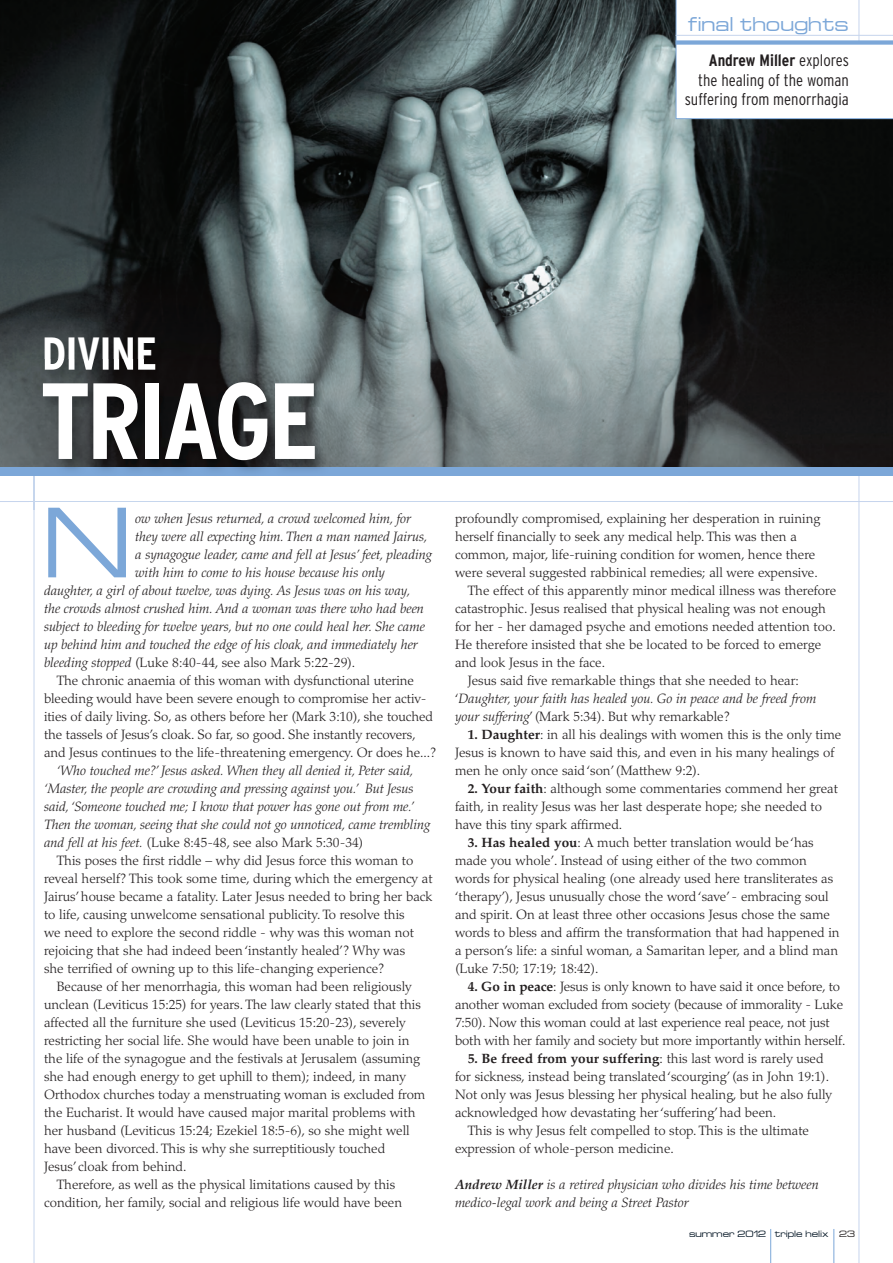
<style>
.page{position:relative;width:893px;height:1263px;background:#fff}
.page>*{position:absolute;margin:0;border:0;box-sizing:border-box;transform-origin:0 0}
.t1{font:700 condensed 108px "Interstate";letter-spacing:-.04em;color:#fff}
.t2{font:90px "Euro Technic Ext";color:#7ca7d8;scale:.9 1}
.t3{font:700 condensed 46.5px "Interstate";letter-spacing:-.02em;color:#fff}
.t4{font:18px "Euro Technic Ext";color:#7ca7d8}
.t5{font:300 condensed 16.5px/19.5px "Interstate";color:#231f20;text-align:right}
.t6{font:300 13.5px/18px "Palatino";color:#231f20}
.t7{font:italic 300 13.5px/18px "Palatino";color:#231f20}
.t8{font:700 13.5px "Palatino";color:#231f20}
.t9{font:8.25px "Euro Technic Ext";color:#001322}
.t10{font:8.25px "Euro Technic Ext";color:#231f20}
.s1{font-weight:700}
.s2{font-style:italic}
.s3{font-style:normal}
.s4{font-weight:300}
</style>
<div class="page">
<img style="left:0;top:0;width:893px;height:259px">
<img style="left:1px;top:259px;width:892px;height:208px">
<hr style="left:0;top:174px;width:1px;height:1089px;background:#e5f5fc">
<hr style="left:0;top:0;width:1px;height:140px;background:#fff">
<hr style="left:833px;top:1229px;width:1px;height:34px;background:#7ca7d8">
<hr style="left:770px;top:1229px;width:1px;height:34px;background:#7ca7d8">
<svg style="left:676px;top:0;width:217px;height:119px"></svg>
<hr style="left:858px;top:0;width:1px;height:43px;background:#c6d5ed">
<hr style="left:676px;top:35px;width:217px;height:1px;background:#c6d5ed">
<div style="left:676px;top:40px;width:217px;height:5px;background:#7ca7d8"></div>
<hr style="left:0;top:501px;width:893px;height:1px;background:#c6d5ed">
<hr style="left:858px;top:470px;width:1px;height:793px;background:#c6d5ed">
<hr style="left:34px;top:471px;width:1px;height:792px;background:#c6d5ed">
<div style="left:0;top:467px;width:893px;height:8px;background:#7ca7d8"></div>
<img style="left:32px;top:322px;width:534px;height:37px">
<img style="left:29px;top:475px;width:5px;height:26px">
<img style="left:29px;top:359px;width:659px;height:112px">
<img style="left:48px;top:508px;width:78px;height:1px">
<img style="left:45px;top:359px;width:110px;height:11px">
<h3 class="t4" style="left:688px;top:18px;width:163px">final thoughts</h3>
<p class="t5" style="left:685px;top:51px;width:166px"><span class="s1">Andrew Miller</span> explores<br>the healing of the woman suffering from menorrhagia</p>
<h3 class="t3" style="left:42px;top:326px;width:117px">DIVINE</h3>
<h1 class="t1" style="left:40px;top:358px;width:281px">TRIAGE</h1>
<h2 class="t2" style="left:44px;top:508px;width:98px">N</h2>
<p class="t7" style="left:135px;top:511px;width:278px">ow when Jesus returned, a crowd welcomed him, for</p>
<p class="t7" style="left:135px;top:529px;width:294px">they were all expecting him. Then a man named Jairus,</p>
<p class="t7" style="left:135px;top:547px;width:298px">a synagogue leader, came and fell at Jesus’ feet, pleading</p>
<p class="t7" style="left:135px;top:565px;width:251px">with him to come to his house because his only</p>
<p class="t7" style="left:44px;top:583px;width:368px">daughter, a girl of about twelve, was dying. As Jesus was on his way,</p>
<p class="t7" style="left:44px;top:601px;width:381px">the crowds almost crushed him. And a woman was there who had been</p>
<p class="t7" style="left:44px;top:619px;width:382px">subject to bleeding for twelve years, but no one could heal her. She came</p>
<p class="t7" style="left:44px;top:637px;width:375px">up behind him and touched the edge of his cloak, and immediately her</p>
<p class="t6" style="left:44px;top:655px;width:313px"><span class="s2">bleeding stopped</span> (Luke 8:40-44, see also Mark 5:22-29).</p>
<p class="t6" style="left:57px;top:673px;width:359px">The chronic anaemia of this woman with dysfunctional uterine</p>
<p class="t6" style="left:44px;top:691px;width:384px">bleeding would have been severe enough to compromise her activ-</p>
<p class="t6" style="left:44px;top:709px;width:391px">ities of daily living. So, as others before her (Mark 3:10), she touched</p>
<p class="t6" style="left:44px;top:727px;width:373px">the tassels of Jesus’s cloak. So far, so good. She instantly recovers,</p>
<p class="t6" style="left:44px;top:745px;width:394px">and Jesus continues to the life-threatening emergency. Or does he...?</p>
<p class="t7" style="left:44px;top:763px;width:388px;text-indent:13px">‘Who touched me?’ Jesus asked. When they all denied it, Peter said, ‘Master, the people are crowding and pressing against you.’ But Jesus said, ‘Someone touched me; I know that power has gone out from me.’ Then the woman, seeing that she could not go unnoticed, came trembling and fell at his feet. <span class="s3">(Luke 8:45-48, see also Mark 5:30-34)</span></p>
<p class="t6" style="left:57px;top:853px;width:358px">This poses the first riddle – why did Jesus force this woman to</p>
<p class="t6" style="left:44px;top:871px;width:390px">reveal herself? This took some time, during which the emergency at</p>
<p class="t6" style="left:44px;top:889px;width:390px">Jairus’ house became a fatality. Later Jesus needed to bring her back</p>
<p class="t6" style="left:44px;top:907px;width:362px">to life, causing unwelcome sensational publicity. To resolve this</p>
<p class="t6" style="left:44px;top:925px;width:371px">we need to explore the second riddle - why was this woman not</p>
<p class="t6" style="left:44px;top:943px;width:363px">rejoicing that she had indeed been ‘instantly healed’? Why was</p>
<p class="t6" style="left:44px;top:961px;width:342px">she terrified of owning up to this life-changing experience?</p>
<p class="t6" style="left:57px;top:979px;width:356px">Because of her menorrhagia, this woman had been religiously</p>
<p class="t6" style="left:44px;top:997px;width:378px">unclean (Leviticus 15:25) for years. The law clearly stated that this</p>
<p class="t6" style="left:44px;top:1015px;width:363px">affected all the furniture she used (Leviticus 15:20-23), severely</p>
<p class="t6" style="left:44px;top:1033px;width:367px">restricting her social life. She would have been unable to join in</p>
<p class="t6" style="left:44px;top:1051px;width:378px">the life of the synagogue and the festivals at Jerusalem (assuming</p>
<p class="t6" style="left:44px;top:1069px;width:363px">she had enough energy to get uphill to them); indeed, in many</p>
<p class="t6" style="left:44px;top:1087px;width:383px">Orthodox churches today a menstruating woman is excluded from</p>
<p class="t6" style="left:44px;top:1105px;width:373px">the Eucharist. It would have caused major marital problems with</p>
<p class="t6" style="left:44px;top:1123px;width:367px">her husband (Leviticus 15:24; Ezekiel 18:5-6), so she might well</p>
<p class="t6" style="left:44px;top:1141px;width:343px">have been divorced. This is why she surreptitiously touched</p>
<p class="t6" style="left:44px;top:1159px;width:144px">Jesus’ cloak from behind.</p>
<p class="t6" style="left:57px;top:1177px;width:340px">Therefore, as well as the physical limitations caused by this</p>
<p class="t6" style="left:44px;top:1195px;width:360px">condition, her family, social and religious life would have been</p>
<p class="t6" style="left:455px;top:511px;width:367px">profoundly compromised, explaining her desperation in ruining</p>
<p class="t6" style="left:455px;top:529px;width:343px">herself financially to seek any medical help. This was then a</p>
<p class="t6" style="left:455px;top:547px;width:362px">common, major, life-ruining condition for women, hence there</p>
<p class="t6" style="left:455px;top:565px;width:364px">were several suggested rabbinical remedies; all were expensive.</p>
<p class="t6" style="left:468px;top:583px;width:370px">The effect of this apparently minor medical illness was therefore</p>
<p class="t6" style="left:455px;top:601px;width:373px">catastrophic. Jesus realised that physical healing was not enough</p>
<p class="t6" style="left:455px;top:619px;width:382px">for her - her damaged psyche and emotions needed attention too.</p>
<p class="t6" style="left:455px;top:637px;width:368px">He therefore insisted that she be located to be forced to emerge</p>
<p class="t6" style="left:455px;top:655px;width:152px">and look Jesus in the face.</p>
<p class="t6" style="left:468px;top:673px;width:333px">Jesus said five remarkable things that she needed to hear:</p>
<p class="t7" style="left:455px;top:691px;width:363px"><span class="s3">‘</span>Daughter, your faith has healed you. Go in peace and be freed from</p>
<p class="t6" style="left:455px;top:709px;width:276px"><span class="s2">your suffering</span>’ (Mark 5:34). But why remarkable?</p>
<p class="t6" style="left:455px;top:727px;width:388px;text-indent:13px"><span class="s1">1. Daughter</span>: in all his dealings with women this is the only time<br>Jesus is known to have said this, and even in his many healings of men he only once said ‘son’ (Matthew 9:2).</p>
<p class="t6" style="left:455px;top:781px;width:384px;text-indent:13px"><span class="s1">2. Your faith</span>: although some commentaries commend her great faith, in reality Jesus was her last desperate hope; she needed to have this tiny spark affirmed.</p>
<p class="t6" style="left:455px;top:835px;width:386px;text-indent:13px"><span class="s1">3. Has healed you</span>: A much better translation would be ‘has made you whole’. Instead of using either of the two common words for physical healing (one already used here transliterates as ‘therapy’), Jesus unusually chose the word ‘save’ - embracing soul and spirit. On at least three other occasions Jesus chose the same words to bless and affirm the transformation that had happened in a person’s life: a sinful woman, a Samaritan leper, and a blind man (Luke 7:50; 17:19; 18:42).</p>
<p class="t6" style="left:455px;top:979px;width:392px;text-indent:13px"><span class="s1">4. Go in peace</span>: Jesus is only known to have said it once before, to another woman excluded from society (because of immorality - Luke 7:50). Now this woman could at last experience real peace, not just both with her family and society but more importantly within herself.</p>
<p class="t8" style="left:468px;top:1053px;width:357px">5. Be freed from your suffering<span class="s4">: this last word is rarely used</span></p>
<p class="t6" style="left:455px;top:1069px;width:376px">for sickness, instead being translated ‘scourging’ (as in John 19:1).</p>
<p class="t6" style="left:455px;top:1087px;width:378px">Not only was Jesus blessing her physical healing, but he also fully</p>
<p class="t6" style="left:455px;top:1105px;width:323px">acknowledged how devastating her ‘suffering’ had been.</p>
<p class="t6" style="left:468px;top:1123px;width:343px">This is why Jesus felt compelled to stop. This is the ultimate</p>
<p class="t6" style="left:455px;top:1141px;width:220px">expression of whole-person medicine.</p>
<p class="t7" style="left:455px;top:1177px;width:365px"><span class="s1">Andrew Miller</span> is a retired physician who divides his time between medico-legal work and being a Street Pastor</p>
<p class="t9" style="left:689px;top:1231px;width:141px">summer 2012 triple helix</p>
<p class="t10" style="left:839px;top:1231px;width:17px">23</p>
</div>
